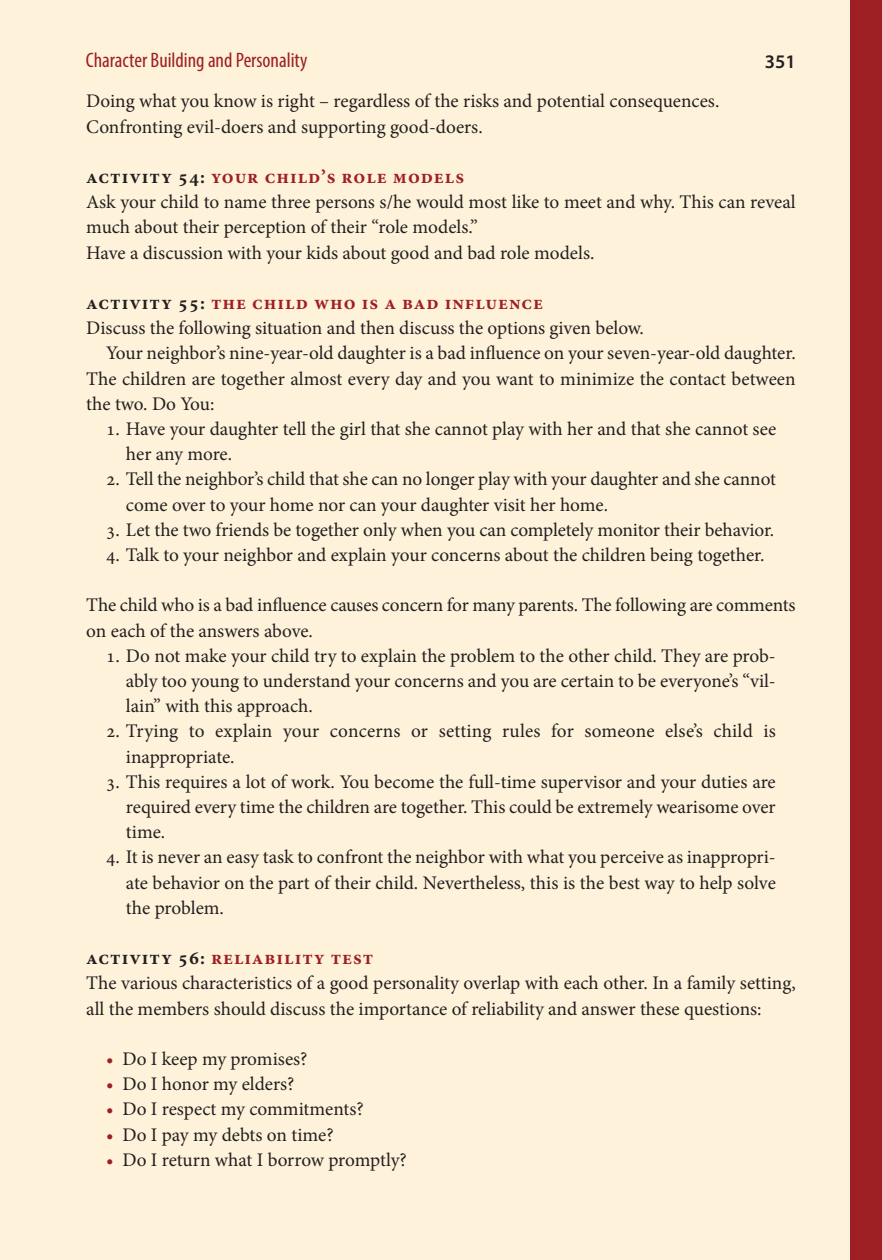
<style>
.page{position:relative;width:882px;height:1260px;background:#fff}
.page>*{position:absolute;margin:0;border:0;box-sizing:border-box;transform-origin:0 0}
.t1{font:condensed 21px "Myriad Pro";color:#9e1f23}
.t2{font:19.25px/25.2px "Minion Pro";letter-spacing:.005em;color:#231f20}
.t3{font:700 19.25px "Minion Pro";letter-spacing:.05em;color:#9e1f23}
.t4{font:600 19.25px "Myriad Pro";color:#231f20}
.s1{font-weight:700}
.s2{font-weight:700;color:#9e1f23}
.s3{color:#231f20}
.s4{color:#9e1f23}
</style>
<div class="page">
<div style="left:0;top:0;width:850px;height:1260px;background:#fef2da"></div>
<div style="left:850px;top:0;width:32px;height:1260px;background:#9e1f23"></div>
<p class="t1" style="left:86px;top:53px;width:223px">Character Building and Personality</p>
<p class="t4" style="left:765px;top:54px;width:32px">351</p>
<p class="t2" style="left:86px;top:90px;width:635px">Doing what you know is right – regardless of the risks and potential consequences.<br>Confronting evil-doers and supporting good-doers.</p>
<p class="t2" style="left:86px;top:166px;width:711px"><span class="s1">activity 54:</span> <span class="s2">your child’s role models<br></span>Ask your child to name three persons s/he would most like to meet and why. This can reveal much about their perception of their “role models.”<br>Have a discussion with your kids about good and bad role models.</p>
<p class="t3" style="left:86px;top:295px;width:458px"><span class="s3">activity 55:</span> the child who is a bad influence</p>
<p class="t2" style="left:86px;top:317px;width:559px">Discuss the following situation and then discuss the options given below.</p>
<p class="t2" style="left:106px;top:342px;width:691px">Your neighbor’s nine-year-old daughter is a bad influence on your seven-year-old daughter.</p>
<p class="t2" style="left:86px;top:368px;width:711px">The children are together almost every day and you want to minimize the contact between</p>
<p class="t2" style="left:86px;top:393px;width:130px">the two. Do You:</p>
<p class="t2" style="left:126px;top:418px;width:652px;text-indent:-20px">1. Have your daughter tell the girl that she cannot play with her and that she cannot see her any more.</p>
<p class="t2" style="left:126px;top:468px;width:652px;text-indent:-20px">2. Tell the neighbor’s child that she can no longer play with your daughter and she cannot come over to your home nor can your daughter visit her home.</p>
<p class="t2" style="left:106px;top:519px;width:670px">3. Let the two friends be together only when you can completely monitor their behavior.</p>
<p class="t2" style="left:106px;top:544px;width:660px">4. Talk to your neighbor and explain your concerns about the children being together.</p>
<p class="t2" style="left:86px;top:594px;width:711px">The child who is a bad influence causes concern for many parents. The following are comments on each of the answers above.</p>
<p class="t2" style="left:126px;top:645px;width:651px;text-align:justify;text-indent:-20px">1. Do not make your child try to explain the problem to the other child. They are prob&shy;ably too young to understand your concerns and you are certain to be everyone’s “vil&shy;lain” with this approach.</p>
<p class="t2" style="left:126px;top:720px;width:651px;text-indent:-20px">2. Trying to explain your concerns or setting rules for someone else’s child is inappropriate.</p>
<p class="t2" style="left:126px;top:771px;width:651px;text-align:justify;text-indent:-20px">3. This requires a lot of work. You become the full-time supervisor and your duties are required every time the children are together. This could be extremely wearisome over time.</p>
<p class="t2" style="left:126px;top:846px;width:651px;text-align:justify;text-indent:-20px">4. It is never an easy task to confront the neighbor with what you perceive as inappropri&shy;ate behavior on the part of their child. Nevertheless, this is the best way to help solve the problem.</p>
<p class="t2" style="left:86px;top:947px;width:711px"><span class="s1">activity 56:</span> <span class="s2">reliability test<br></span>The various characteristics of a good personality overlap with each other. In a family setting, all the members should discuss the importance of reliability and answer these questions:</p>
<p class="t2" style="left:106px;top:1048px;width:203px"><span class="s4">•</span> Do I keep my promises?</p>
<p class="t2" style="left:106px;top:1073px;width:190px"><span class="s4">•</span> Do I honor my elders?</p>
<p class="t2" style="left:106px;top:1098px;width:259px"><span class="s4">•</span> Do I respect my commitments?</p>
<p class="t2" style="left:106px;top:1124px;width:229px"><span class="s4">•</span> Do I pay my debts on time?</p>
<p class="t2" style="left:106px;top:1149px;width:302px"><span class="s4">•</span> Do I return what I borrow promptly?</p>
</div>
